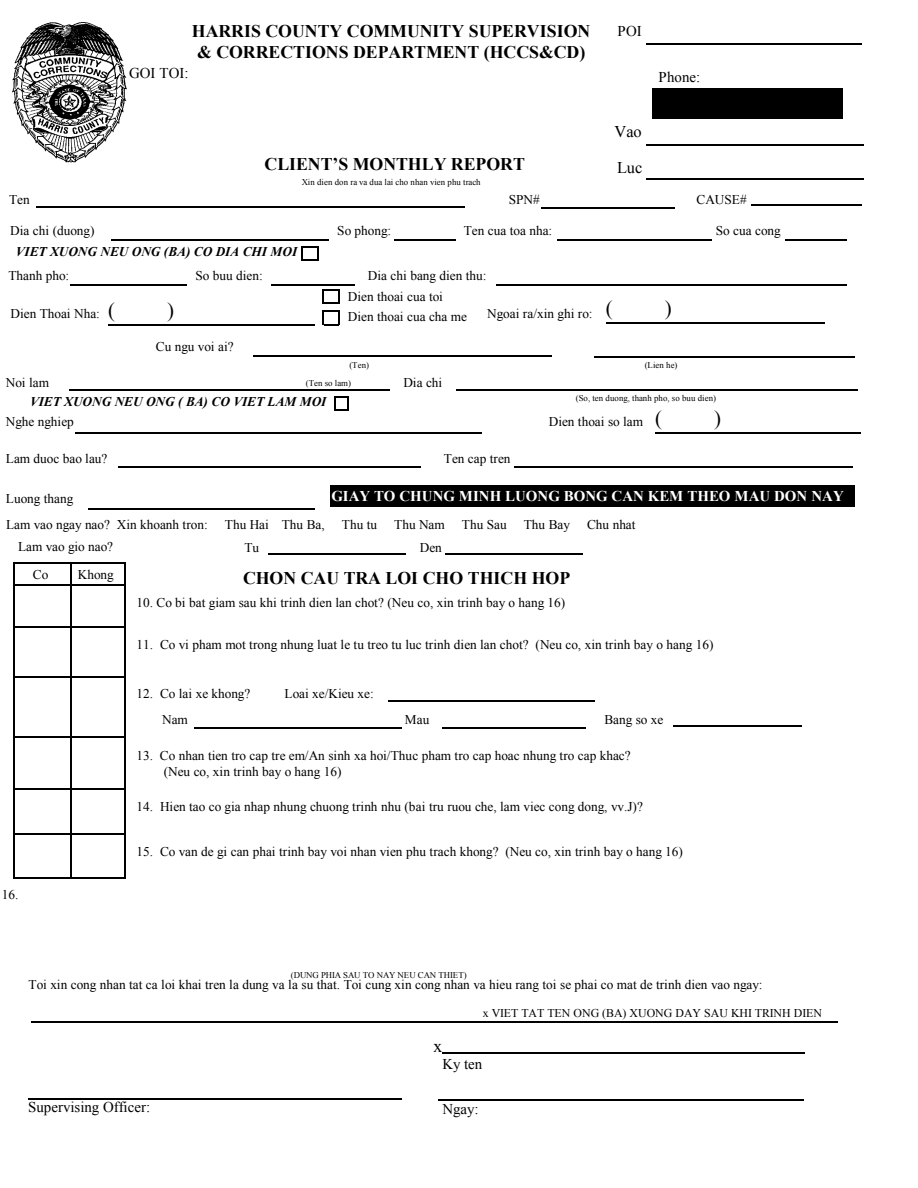
<style>
.page{position:relative;width:918px;height:1188px;background:#fff}
.page>*{position:absolute;margin:0;border:0;box-sizing:border-box;transform-origin:0 0}
.t1{font:20.85px "Times New Roman";color:#000}
.t2{font:700 17.85px/20.7px "Times New Roman";color:#000}
.t3{font:17.85px "Times New Roman";color:#000}
.t4{font:16.35px "Times New Roman";color:#000}
.t5{font:15px "Times New Roman";color:#000}
.t6{font:700 15px "Times New Roman";color:#fff}
.t7{font:13.35px/15.6px "Times New Roman";color:#000}
.t8{font:italic 700 13.35px "Times New Roman";letter-spacing:-.005em;color:#000}
.t9{font:11.85px "Times New Roman";letter-spacing:-.005em;color:#000}
.t10{font:8.85px "Times New Roman";letter-spacing:.005em;color:#000}
</style>
<div class="page">
<img style="left:12px;top:22px;width:115px;height:141px">
<hr style="left:646px;top:43px;width:216px;height:2px;background:#000">
<hr style="left:36px;top:207px;width:429px;height:1px;background:#000">
<hr style="left:253px;top:355px;width:299px;height:2px;background:#000">
<hr style="left:594px;top:357px;width:260px;height:1px;background:#000">
<hr style="left:69px;top:390px;width:321px;height:1px;background:#000">
<hr style="left:75px;top:432px;width:406px;height:1px;background:#000">
<hr style="left:655px;top:432px;width:206px;height:1px;background:#000">
<hr style="left:118px;top:466px;width:303px;height:2px;background:#000">
<hr style="left:514px;top:466px;width:339px;height:2px;background:#000">
<hr style="left:88px;top:508px;width:227px;height:2px;background:#000">
<div style="left:330px;top:486px;width:525px;height:21px;background:#000"></div>
<hr style="left:268px;top:553px;width:138px;height:2px;background:#000">
<hr style="left:445px;top:553px;width:138px;height:2px;background:#000">
<hr style="left:28px;top:1098px;width:374px;height:2px;background:#000">
<hr style="left:438px;top:1099px;width:365px;height:1px;background:#000">
<hr style="left:442px;top:1052px;width:363px;height:2px;background:#000">
<hr style="left:31px;top:1021px;width:807px;height:1px;background:#000">
<hr style="left:13px;top:564px;width:2px;height:315px;background:#000">
<hr style="left:124px;top:564px;width:2px;height:315px;background:#000">
<hr style="left:70px;top:564px;width:2px;height:315px;background:#000">
<hr style="left:13px;top:877px;width:113px;height:2px;background:#000">
<hr style="left:13px;top:562px;width:113px;height:2px;background:#000">
<hr style="left:13px;top:585px;width:113px;height:1px;background:#000">
<hr style="left:13px;top:627px;width:113px;height:1px;background:#000">
<hr style="left:13px;top:676px;width:113px;height:2px;background:#000">
<hr style="left:13px;top:789px;width:113px;height:1px;background:#000">
<hr style="left:13px;top:834px;width:113px;height:1px;background:#000">
<hr style="left:195px;top:727px;width:207px;height:2px;background:#000">
<hr style="left:442px;top:727px;width:144px;height:2px;background:#000">
<hr style="left:673px;top:726px;width:129px;height:1px;background:#000">
<hr style="left:13px;top:736px;width:113px;height:2px;background:#000">
<hr style="left:388px;top:700px;width:207px;height:2px;background:#000">
<svg style="left:334px;top:396px;width:15px;height:15px"></svg>
<hr style="left:646px;top:178px;width:217px;height:2px;background:#000">
<hr style="left:456px;top:390px;width:402px;height:1px;background:#000">
<hr style="left:646px;top:144px;width:217px;height:1px;background:#000">
<div style="left:652px;top:88px;width:191px;height:30px;background:#000"></div>
<hr style="left:541px;top:207px;width:134px;height:1px;background:#000">
<hr style="left:751px;top:204px;width:111px;height:1px;background:#000">
<hr style="left:111px;top:240px;width:217px;height:1px;background:#000">
<hr style="left:394px;top:240px;width:62px;height:1px;background:#000">
<hr style="left:271px;top:285px;width:84px;height:1px;background:#000">
<hr style="left:70px;top:285px;width:117px;height:1px;background:#000">
<hr style="left:108px;top:324px;width:207px;height:1px;background:#000">
<svg style="left:322px;top:289px;width:18px;height:15px"></svg>
<svg style="left:322px;top:310px;width:18px;height:15px"></svg>
<hr style="left:606px;top:322px;width:219px;height:2px;background:#000">
<svg style="left:301px;top:246px;width:18px;height:15px"></svg>
<hr style="left:786px;top:240px;width:61px;height:1px;background:#000">
<hr style="left:558px;top:240px;width:154px;height:1px;background:#000">
<hr style="left:496px;top:285px;width:351px;height:1px;background:#000">
<p class="t7" style="left:9px;top:191px;width:22px">Ten</p>
<h2 class="t2" style="left:192px;top:20px;width:400px">HARRIS COUNTY COMMUNITY SUPERVISION &amp; CORRECTIONS DEPARTMENT (HCCS&amp;CD)</h2>
<p class="t5" style="left:129px;top:62px;width:61px">GOI TOI:</p>
<h2 class="t2" style="left:265px;top:154px;width:262px">CLIENT’S MONTHLY REPORT</h2>
<p class="t10" style="left:302px;top:176px;width:181px">Xin dien don ra va dua lai cho nhan vien phu trach</p>
<p class="t5" style="left:618px;top:21px;width:26px">POI</p>
<p class="t5" style="left:659px;top:67px;width:43px">Phone:</p>
<p class="t4" style="left:615px;top:121px;width:29px">Vao</p>
<p class="t4" style="left:617px;top:157px;width:27px">Luc</p>
<p class="t7" style="left:509px;top:191px;width:33px">SPN#</p>
<p class="t7" style="left:697px;top:191px;width:52px">CAUSE#</p>
<p class="t7" style="left:10px;top:223px;width:86px">Dia chi (duong)</p>
<p class="t7" style="left:337px;top:223px;width:55px">So phong:</p>
<p class="t7" style="left:8px;top:268px;width:62px">Thanh pho:</p>
<p class="t7" style="left:196px;top:268px;width:69px">So buu dien:</p>
<p class="t7" style="left:11px;top:305px;width:91px">Dien Thoai Nha:</p>
<p class="t7" style="left:464px;top:223px;width:90px">Ten cua toa nha:</p>
<p class="t7" style="left:716px;top:223px;width:66px">So cua cong</p>
<p class="t7" style="left:368px;top:268px;width:120px">Dia chi bang dien thu:</p>
<p class="t8" style="left:16px;top:243px;width:283px">VIET XUONG NEU ONG (BA) CO DIA CHI MOI</p>
<p class="t7" style="left:348px;top:287px;width:121px;line-height:19.5px">Dien thoai cua toi<br>Dien thoai cua cha me</p>
<h1 class="t1" style="left:108px;top:296px;width:8px">(</h1>
<h1 class="t1" style="left:167px;top:296px;width:8px">)</h1>
<h1 class="t1" style="left:606px;top:294px;width:8px">(</h1>
<h1 class="t1" style="left:665px;top:294px;width:8px">)</h1>
<p class="t7" style="left:487px;top:305px;width:107px">Ngoai ra/xin ghi ro:</p>
<p class="t7" style="left:156px;top:338px;width:79px">Cu ngu voi ai?</p>
<p class="t10" style="left:349px;top:359px;width:21px">(Ten)</p>
<p class="t10" style="left:645px;top:359px;width:34px">(Lien he)</p>
<p class="t7" style="left:6px;top:374px;width:45px">Noi lam</p>
<p class="t10" style="left:306px;top:377px;width:47px">(Ten so lam)</p>
<p class="t7" style="left:403px;top:374px;width:40px">Dia chi</p>
<p class="t10" style="left:576px;top:392px;width:142px">(So, ten duong, thanh pho, so buu dien)</p>
<p class="t8" style="left:30px;top:392px;width:298px">VIET XUONG NEU ONG ( BA) CO VIET LAM MOI</p>
<h1 class="t1" style="left:655px;top:404px;width:8px">(</h1>
<h1 class="t1" style="left:714px;top:404px;width:8px">)</h1>
<p class="t7" style="left:6px;top:413px;width:69px">Nghe nghiep</p>
<p class="t7" style="left:549px;top:413px;width:96px">Dien thoai so lam</p>
<p class="t7" style="left:6px;top:451px;width:103px">Lam duoc bao lau?</p>
<p class="t7" style="left:444px;top:451px;width:68px">Ten cap tren</p>
<p class="t7" style="left:6px;top:491px;width:69px">Luong thang</p>
<p class="t6" style="left:331px;top:485px;width:514px">GIAY TO CHUNG MINH LUONG BONG CAN KEM THEO MAU DON NAY</p>
<p class="t7" style="left:6px;top:516px;width:203px">Lam vao ngay nao? Xin khoanh tron:</p>
<p class="t7" style="left:225px;top:516px;width:101px">Thu Hai Thu Ba,</p>
<p class="t7" style="left:342px;top:517px;width:37px">Thu tu</p>
<p class="t7" style="left:394px;top:517px;width:52px">Thu Nam</p>
<p class="t7" style="left:462px;top:517px;width:46px">Thu Sau</p>
<p class="t7" style="left:524px;top:517px;width:48px">Thu Bay</p>
<p class="t7" style="left:587px;top:517px;width:50px">Chu nhat</p>
<p class="t7" style="left:18px;top:539px;width:97px">Lam vao gio nao?</p>
<h2 class="t2" style="left:243px;top:568px;width:329px">CHON CAU TRA LOI CHO THICH HOP</h2>
<p class="t7" style="left:136px;top:594px;width:430px">10. Co bi bat giam sau khi trinh dien lan chot? (Neu co, xin trinh bay o hang 16)</p>
<p class="t7" style="left:136px;top:636px;width:579px">11. Co vi pham mot trong nhung luat le tu treo tu luc trinh dien lan chot? (Neu co, xin trinh bay o hang 16)</p>
<p class="t7" style="left:137px;top:686px;width:115px">12. Co lai xe khong?</p>
<p class="t7" style="left:285px;top:686px;width:91px">Loai xe/Kieu xe:</p>
<p class="t7" style="left:162px;top:711px;width:27px">Nam</p>
<p class="t7" style="left:405px;top:711px;width:26px">Mau</p>
<p class="t7" style="left:604px;top:711px;width:60px">Bang so xe</p>
<p class="t7" style="left:244px;top:539px;width:16px">Tu</p>
<p class="t7" style="left:420px;top:539px;width:23px">Den</p>
<p class="t7" style="left:33px;top:566px;width:17px">Co</p>
<p class="t7" style="left:78px;top:566px;width:37px">Khong</p>
<p class="t7" style="left:2px;top:887px;width:18px">16.</p>
<p class="t7" style="left:164px;top:747px;width:468px;text-indent:-27px">13. Co nhan tien tro cap tre em/An sinh xa hoi/Thuc pham tro cap hoac nhung tro cap khac? (Neu co, xin trinh bay o hang 16)</p>
<p class="t7" style="left:137px;top:798px;width:508px">14. Hien tao co gia nhap nhung chuong trinh nhu (bai tru ruou che, lam viec cong dong, vv.J)?</p>
<p class="t7" style="left:137px;top:843px;width:548px">15. Co van de gi can phai trinh bay voi nhan vien phu trach khong? (Neu co, xin trinh bay o hang 16)</p>
<p class="t10" style="left:291px;top:969px;width:178px">(DUNG PHIA SAU TO NAY NEU CAN THIET)</p>
<p class="t7" style="left:29px;top:977px;width:736px">Toi xin cong nhan tat ca loi khai tren la dung va la su that. Toi cung xin cong nhan va hieu rang toi se phai co mat de trinh dien vao ngay:</p>
<h2 class="t3" style="left:433px;top:1034px;width:10px">x</h2>
<p class="t9" style="left:483px;top:1005px;width:341px">x VIET TAT TEN ONG (BA) XUONG DAY SAU KHI TRINH DIEN</p>
<p class="t5" style="left:28px;top:1097px;width:124px">Supervising Officer:</p>
<p class="t5" style="left:442px;top:1054px;width:42px">Ky ten</p>
<p class="t5" style="left:442px;top:1099px;width:38px">Ngay:</p>
</div>
